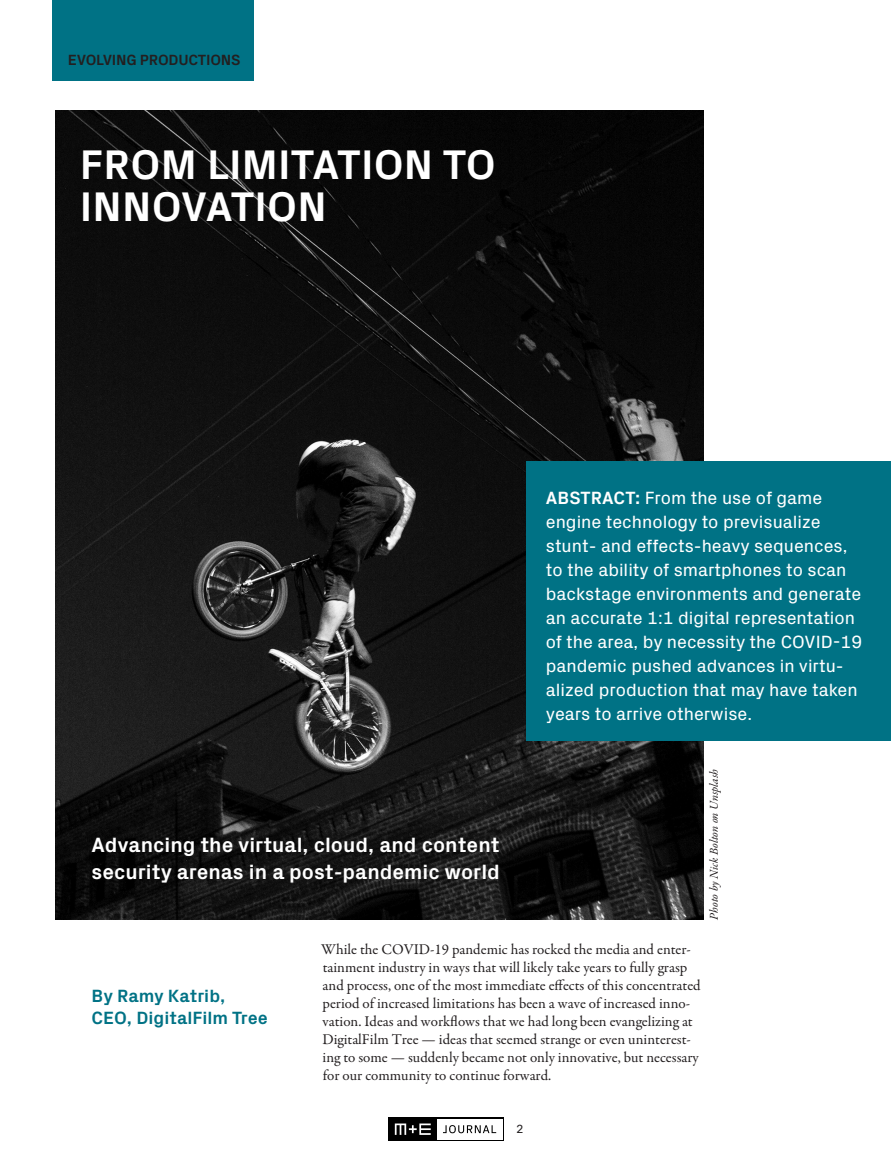
<style>
.page{position:relative;width:891px;height:1161px;background:#fff}
.page>*{position:absolute;margin:0;border:0;box-sizing:border-box;transform-origin:0 0}
.t1{font:700 42px/42px "Px Grotesk";letter-spacing:.005em;color:#fff}
.t2{font:700 21px "Px Grotesk";color:#fff}
.t3{font:18px/24px "Px Grotesk";color:#fff}
.t4{font:700 18px/22.5px "Px Grotesk";color:#007285}
.t5{font:15px/18px "Garamond Premr Pro";color:#231f20}
.t6{font:700 15px "Px Grotesk";letter-spacing:-.015em;color:#231f20}
.t7{font:italic 12px "Garamond Premr Pro";color:#231f20}
.t8{font:12px "Px Grotesk";color:#231f20}
.s1{font-weight:700}
</style>
<div class="page">
<svg style="left:389px;top:1117px;width:115px;height:24px"></svg>
<div style="left:437px;top:1119px;width:65px;height:20px;background:#fff"></div>
<svg style="left:443px;top:1125px;width:53px;height:8px"></svg>
<svg style="left:395px;top:1124px;width:36px;height:11px"></svg>
<img style="left:56px;top:110px;width:648px;height:810px">
<div style="left:527px;top:461px;width:364px;height:279px;background:#007285"></div>
<div style="left:52px;top:0;width:201px;height:81px;background:#007285"></div>
<p class="t6" style="left:68px;top:49px;width:174px">EVOLVING PRODUCTIONS</p>
<p class="t1" style="left:80px;top:141px;width:418px">FROM LIMITATION TO<br>INNOVATION</p>
<p class="t2" style="left:92px;top:829px;width:410px">Advancing the virtual, cloud, and content</p>
<p class="t2" style="left:92px;top:856px;width:410px">security arenas in a post-pandemic world</p>
<p class="t3" style="left:546px;top:485px;width:318px"><span class="s1">ABSTRACT:</span> From the use of game engine technology to previsualize stunt- and effects-heavy sequences, to the ability of smartphones to scan backstage environments and generate an accurate 1:1 digital representation of the area, by necessity the COVID-19 pandemic pushed advances in virtu&shy;alized production that may have taken years to arrive otherwise.</p>
<p class="t7" style="left:706px;top:920px;width:152px;rotate:-90deg">Photo by Nick Bolton on Unsplash</p>
<p class="t4" style="left:92px;top:983px;width:178px">By Ramy Katrib,<br>CEO, DigitalFilm Tree</p>
<p class="t5" style="left:321px;top:941px;width:381px">While the COVID-19 pandemic has rocked the media and enter&shy;tainment industry in ways that will likely take years to fully grasp and process, one of the most immediate effects of this concentrated period of increased limitations has been a wave of increased inno&shy;vation. Ideas and workflows that we had long been evangelizing at DigitalFilm Tree — ideas that seemed strange or even uninterest&shy;ing to some — suddenly became not only innovative, but necessary for our community to continue forward.</p>
<p class="t8" style="left:517px;top:1120px;width:8px">2</p>
</div>
